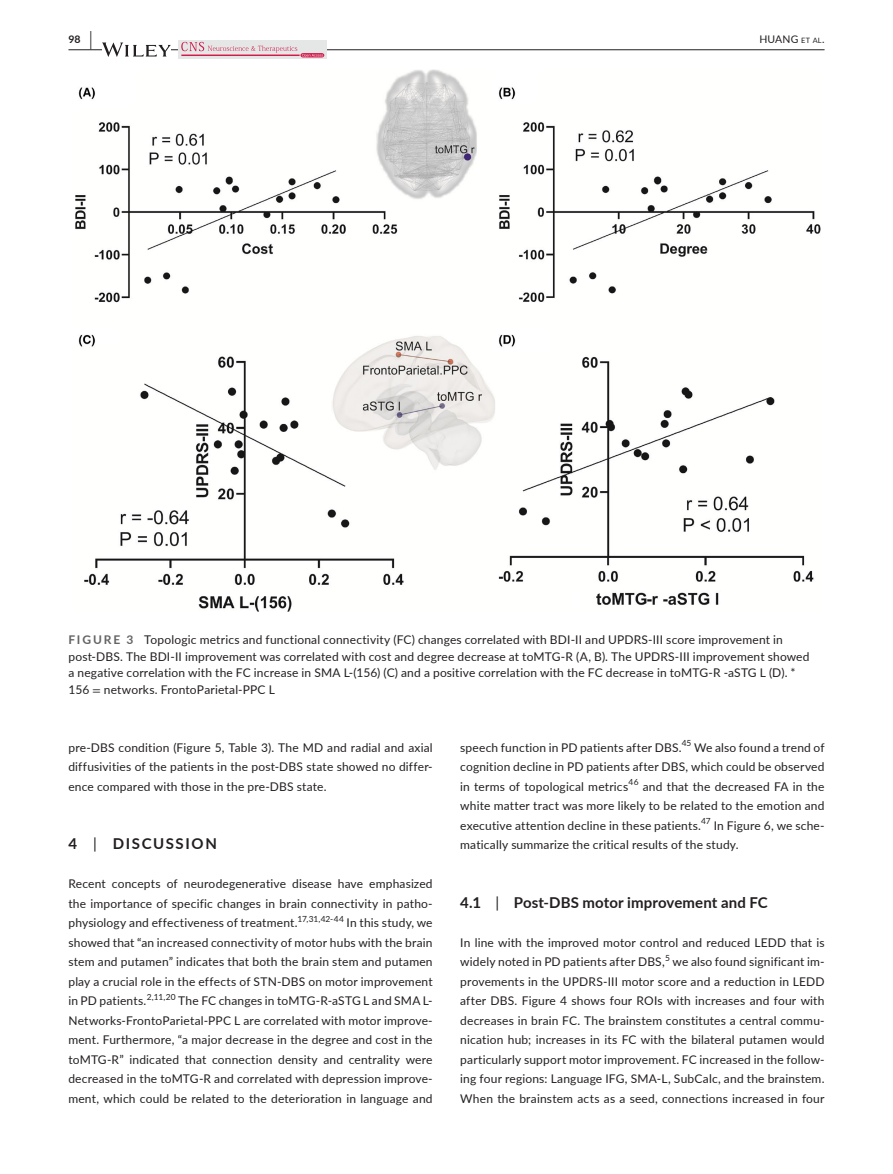
<style>
.page{position:relative;width:893px;height:1174px;background:#fff}
.page>*{position:absolute;margin:0;border:0;box-sizing:border-box;transform-origin:0 0}
.t1{font:700 15px "Lato";letter-spacing:.01em;color:#231f20}
.t2{font:700 15px "Lato";letter-spacing:.11em;color:#231f20}
.t3{font:12px/19.5px "Lato";letter-spacing:.015em;color:#231f20;text-align:justify}
.t4{font:10.5px "Lato";letter-spacing:.02em;color:#231f20}
.t5{font:700 10.5px "Lato";color:#231f20}
.t6{font:8.4px "Lato";color:#231f20}
.s1{font-size:19.5px}
.s2{font-size:7.35px}
.s3{font-weight:700;color:#636366}
.s4{font-family:"STIX"}
.s5{font-weight:400}
</style>
<div class="page">
<hr style="left:68px;top:49px;width:756px;height:1px;background:#231f20">
<svg style="left:102px;top:42px;width:69px;height:15px"></svg>
<div style="left:178px;top:40px;width:149px;height:19px;background:#e5e6e6"></div>
<hr style="left:300px;top:53px;width:24px;height:4px;background:#d12350;border-radius:2px">
<svg style="left:181px;top:42px;width:142px;height:15px"></svg>
<img style="left:75px;top:69px;width:746px;height:543px">
<p class="t5" style="left:68px;top:31px;width:25px">98 <span class="s1">|</span></p>
<p class="t4" style="left:759px;top:31px;width:67px">HUANG <span class="s2">et al</span>.</p>
<p class="t3" style="left:68px;top:631px;width:743px;line-height:16.5px;text-align:left"><span class="s3">FIGURE 3</span> Topologic metrics and functional connectivity (FC) changes correlated with BDI-II and UPDRS-III score improvement in post-DBS. The BDI-II improvement was correlated with cost and degree decrease at toMTG-R (A, B). The UPDRS-III improvement showed a negative correlation with the FC increase in SMA L-(156) (C) and a positive correlation with the FC decrease in toMTG-R -aSTG L (D). * 156 <span class="s4">=</span> networks. FrontoParietal-PPC L</p>
<p class="t3" style="left:68px;top:737px;width:366px">pre-DBS condition (Figure 5, Table 3). The MD and radial and axial diffusivities of the patients in the post-DBS state showed no differ&shy;ence compared with those in the pre-DBS state.</p>
<p class="t2" style="left:68px;top:833px;width:150px">4 <span class="s5">|</span> DISCUSSION</p>
<p class="t3" style="left:68px;top:873px;width:366px">Recent concepts of neurodegenerative disease have emphasized the importance of specific changes in brain connectivity in patho&shy;physiology and effectiveness of treatment.</p>
<p class="t6" style="left:297px;top:913px;width:48px">17,31,42-44</p>
<p class="t3" style="left:68px;top:912px;width:366px;text-indent:278px">In this study, we showed that “an increased connectivity of motor hubs with the brain stem and putamen” indicates that both the brain stem and putamen play a crucial role in the effects of STN-DBS on motor improvement in PD patients.<sup>2,11,20</sup> The FC changes in toMTG-R-aSTG L and SMA L-Networks-FrontoParietal-PPC L are correlated with motor improve&shy;ment. Furthermore, “a major decrease in the degree and cost in the toMTG-R” indicated that connection density and centrality were decreased in the toMTG-R and correlated with depression improve&shy;ment, which could be related to the deterioration in language and</p>
<p class="t3" style="left:460px;top:737px;width:223px">speech function in PD patients after DBS.</p>
<p class="t6" style="left:682px;top:737px;width:11px">45</p>
<p class="t3" style="left:460px;top:737px;width:366px;text-indent:234px">We also found a trend of cognition decline in PD patients after DBS, which could be observed in terms of topological metrics</p>
<p class="t6" style="left:629px;top:776px;width:12px">46</p>
<p class="t3" style="left:460px;top:776px;width:366px;text-indent:183px">and that the decreased FA in the white matter tract was more likely to be related to the emotion and executive attention decline in these patients.</p>
<p class="t6" style="left:701px;top:815px;width:11px">47</p>
<p class="t3" style="left:460px;top:815px;width:366px;text-indent:253px">In Figure 6, we sche&shy;matically summarize the critical results of the study.</p>
<p class="t1" style="left:460px;top:891px;width:309px">4.1 <span class="s5">|</span> Post-DBS motor improvement and FC</p>
<p class="t3" style="left:460px;top:932px;width:366px">In line with the improved motor control and reduced LEDD that is widely noted in PD patients after DBS,</p>
<p class="t6" style="left:665px;top:952px;width:6px">5</p>
<p class="t3" style="left:460px;top:951px;width:366px;text-indent:212px">we also found significant im&shy;provements in the UPDRS-III motor score and a reduction in LEDD after DBS. Figure 4 shows four ROIs with increases and four with decreases in brain FC. The brainstem constitutes a central commu&shy;nication hub; increases in its FC with the bilateral putamen would particularly support motor improvement. FC increased in the follow&shy;ing four regions: Language IFG, SMA-L, SubCalc, and the brainstem.<br>When the brainstem acts as a seed, connections increased in four</p>
</div>
